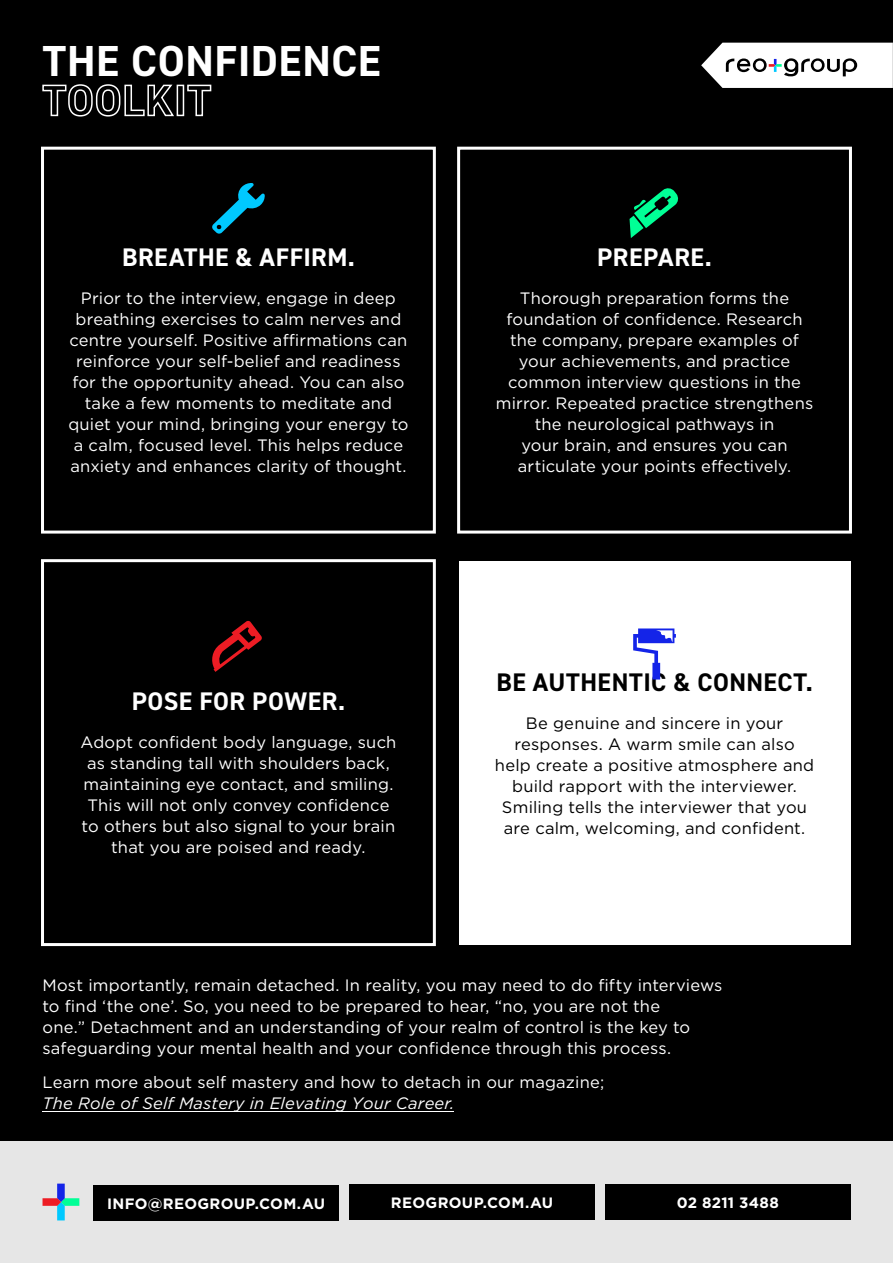
<style>
.page{position:relative;width:893px;height:1263px;background:#000}
.page>*{position:absolute;margin:0;border:0;box-sizing:border-box;transform-origin:0 0}
.t1{font:700 43.5px/39px "DIN2014";letter-spacing:.015em;color:#fff}
.t2{font:700 25.5px "DIN2014";letter-spacing:.02em;color:#fff}
.t3{font:700 25.5px "DIN2014";letter-spacing:.02em;color:#000}
.t4{font:16.5px/21px "Gotham";letter-spacing:.01em;color:#fff;text-align:center}
.t5{font:16.5px/21px "Gotham";letter-spacing:.01em;color:#000;text-align:center}
.t6{font:italic 16.5px "Gotham";letter-spacing:.01em;color:#fff}
.t7{font:700 15px "Gotham";letter-spacing:.02em;color:#fff}
</style>
<div class="page">
<hr style="left:43px;top:1111px;width:411px;height:1px;background:#fff">
<div style="left:41px;top:147px;width:395px;height:387px;border:3px solid #fff"></div>
<div style="left:41px;top:559px;width:395px;height:387px;border:3px solid #fff"></div>
<div style="left:457px;top:147px;width:395px;height:387px;border:3px solid #fff"></div>
<div style="left:459px;top:561px;width:391px;height:383px;background:#fff"></div>
<svg style="left:629px;top:188px;width:49px;height:50px"></svg>
<svg style="left:212px;top:183px;width:53px;height:51px"></svg>
<svg style="left:212px;top:620px;width:50px;height:52px"></svg>
<svg style="left:633px;top:628px;width:43px;height:51px"></svg>
<svg style="left:701px;top:43px;width:192px;height:45px;background:#d8d9d9"></svg>
<div style="left:0;top:1141px;width:893px;height:122px;background:#e6e6e6"></div>
<div style="left:94px;top:1184px;width:245px;height:36px;background:#000"></div>
<div style="left:349px;top:1183px;width:246px;height:36px;background:#000"></div>
<div style="left:605px;top:1183px;width:245px;height:36px;background:#000"></div>
<svg style="left:43px;top:1183px;width:36px;height:37px"></svg>
<h1 class="t1" style="left:43px;top:41px;width:339px">THE CONFIDENCE<br>TOOLKIT</h1>
<h2 class="t2" style="left:122px;top:240px;width:234px">BREATHE &amp; AFFIRM.</h2>
<p class="t4" style="left:68px;top:287px;width:342px">Prior to the interview, engage in deep breathing exercises to calm nerves and centre yourself. Positive affirmations can reinforce your self-belief and readiness for the opportunity ahead. You can also take a few moments to meditate and quiet your mind, bringing your energy to a calm, focused level. This helps reduce anxiety and enhances clarity of thought.</p>
<h2 class="t2" style="left:132px;top:684px;width:215px">POSE FOR POWER.</h2>
<p class="t4" style="left:80px;top:731px;width:317px">Adopt confident body language, such as standing tall with shoulders back, maintaining eye contact, and smiling.<br>This will not only convey confidence to others but also signal to your brain that you are poised and ready.</p>
<h2 class="t2" style="left:597px;top:240px;width:116px">PREPARE.</h2>
<p class="t4" style="left:496px;top:287px;width:319px">Thorough preparation forms the foundation of confidence. Research the company, prepare examples of your achievements, and practice common interview questions in the mirror. Repeated practice strengthens the neurological pathways in<br>your brain, and ensures you can articulate your points effectively.</p>
<h2 class="t3" style="left:496px;top:665px;width:318px">BE AUTHENTIC &amp; CONNECT.</h2>
<p class="t5" style="left:495px;top:712px;width:321px">Be genuine and sincere in your responses. A warm smile can also help create a positive atmosphere and build rapport with the interviewer.<br>Smiling tells the interviewer that you are calm, welcoming, and confident.</p>
<p class="t4" style="left:43px;top:974px;width:681px;text-align:left">Most importantly, remain detached. In reality, you may need to do fifty interviews to find ‘the one’. So, you need to be prepared to hear, “no, you are not the<br>one.” Detachment and an understanding of your realm of control is the key to safeguarding your mental health and your confidence through this process.</p>
<p class="t4" style="left:43px;top:1071px;width:563px">Learn more about self mastery and how to detach in our magazine;</p>
<p class="t6" style="left:43px;top:1093px;width:413px">The Role of Self Mastery in Elevating Your Career.</p>
<p class="t7" style="left:107px;top:1193px;width:219px">INFO@REOGROUP.COM.AU</p>
<p class="t7" style="left:391px;top:1192px;width:164px">REOGROUP.COM.AU</p>
<p class="t7" style="left:677px;top:1192px;width:103px">02 8211 3488</p>
</div>
